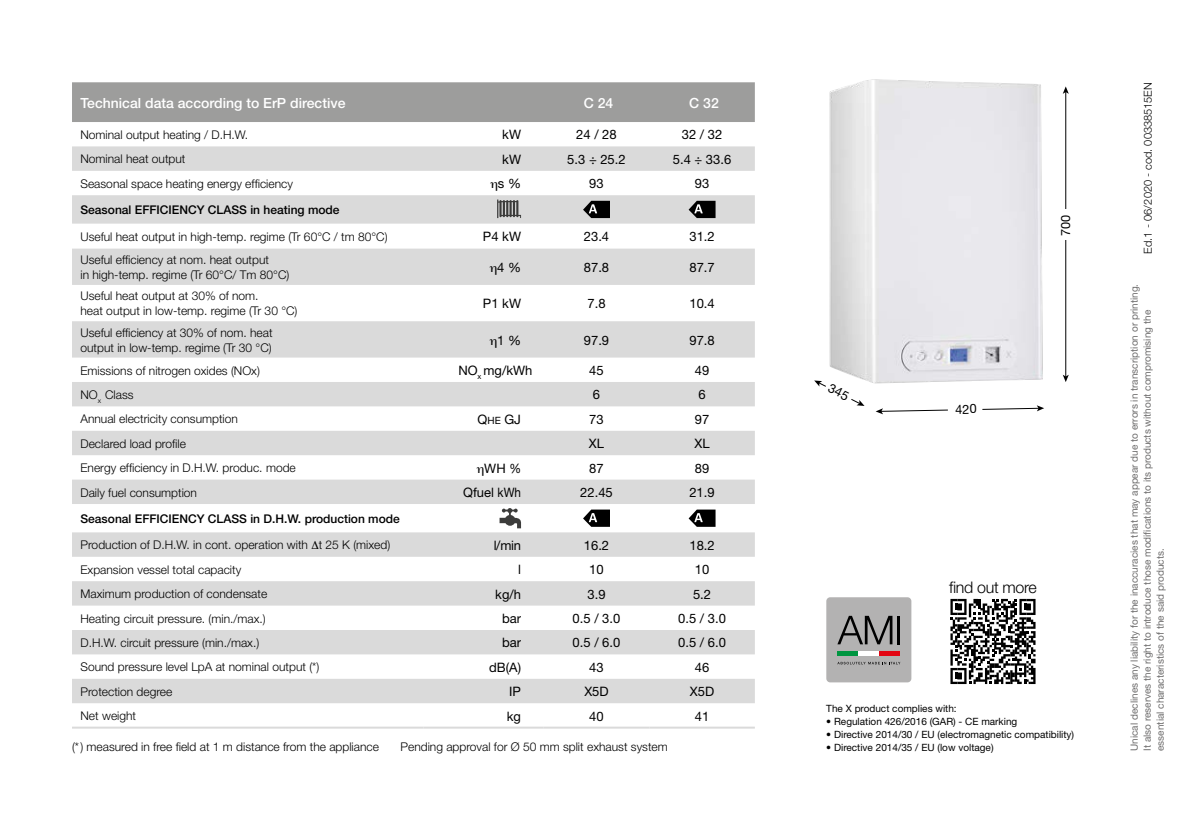
<style>
.page{position:relative;width:1191px;height:823px;background:#fff}
.page>*{position:absolute;margin:0;border:0;box-sizing:border-box;transform-origin:0 0}
.t1{font:300 16px "Helvetica Neue";letter-spacing:-.02em;color:#000}
.t2{font:500 14px "Helvetica Neue";color:#fff}
.t3{font:13px "Helvetica Neue";color:#000}
.t4{font:12.8px "Helvetica Neue";color:#000}
.t5{font:300 12px/15px "Helvetica Neue";color:#000}
.t6{font:500 12px "Helvetica Neue";color:#000}
.t7{font:300 11px "Helvetica Neue";color:#000}
.t8{font:10px/13px "Helvetica Neue";color:#706f6f}
.t9{font:10px "Helvetica Neue";color:#000}
.s1{font-size:10px}
</style>
<div class="page">
<svg style="left:875px;top:408px;width:73px;height:6px"></svg>
<div style="left:826px;top:597px;width:85px;height:85px;background:#b3b2b2;border-radius:4px"></div>
<svg style="left:837px;top:615px;width:55px;height:29px"></svg>
<hr style="left:897px;top:615px;width:3px;height:29px;background:#000">
<svg style="left:837px;top:651px;width:21px;height:3px"></svg>
<svg style="left:879px;top:651px;width:21px;height:3px"></svg>
<svg style="left:858px;top:651px;width:21px;height:3px"></svg>
<svg style="left:837px;top:661px;width:63px;height:3px"></svg>
<svg style="left:950px;top:598px;width:85px;height:85px"></svg>
<img style="left:829px;top:79px;width:240px;height:305px">
<div style="left:72px;top:82px;width:683px;height:40px;background:#9d9d9c"></div>
<svg style="left:72px;top:146px;width:683px;height:556px;fill:#dadada"></svg>
<hr style="left:72px;top:726px;width:351px;height:2px;background:#dadada">
<hr style="left:423px;top:726px;width:121px;height:2px;background:#dadada">
<hr style="left:544px;top:726px;width:105px;height:2px;background:#dadada">
<hr style="left:649px;top:726px;width:106px;height:2px;background:#dadada">
<svg style="left:497px;top:199px;width:24px;height:19px"></svg>
<svg style="left:583px;top:201px;width:27px;height:17px"></svg>
<svg style="left:688px;top:201px;width:27px;height:17px"></svg>
<svg style="left:499px;top:507px;width:22px;height:21px"></svg>
<svg style="left:583px;top:509px;width:27px;height:17px"></svg>
<svg style="left:688px;top:509px;width:27px;height:17px"></svg>
<svg style="left:490px;top:182px;width:7px;height:9px"></svg>
<svg style="left:490px;top:266px;width:6px;height:8px"></svg>
<svg style="left:490px;top:338px;width:6px;height:9px"></svg>
<svg style="left:477px;top:466px;width:6px;height:9px"></svg>
<svg style="left:311px;top:541px;width:7px;height:8px"></svg>
<svg style="left:982px;top:405px;width:62px;height:7px"></svg>
<svg style="left:814px;top:380px;width:50px;height:25px"></svg>
<p class="t2" style="left:81px;top:94px;width:266px">Technical data according to ErP directive</p>
<p class="t2" style="left:583px;top:94px;width:31px">C 24</p>
<p class="t2" style="left:689px;top:94px;width:31px">C 32</p>
<p class="t5" style="left:81px;top:127px;width:169px">Nominal output heating / D.H.W.</p>
<p class="t3" style="left:502px;top:127px;width:20px">kW</p>
<p class="t3" style="left:576px;top:127px;width:42px">24 / 28</p>
<p class="t3" style="left:682px;top:127px;width:42px">32 / 32</p>
<p class="t5" style="left:81px;top:151px;width:106px">Nominal heat output</p>
<p class="t3" style="left:502px;top:151px;width:20px">kW</p>
<p class="t3" style="left:567px;top:151px;width:60px">5.3 ÷ 25.2</p>
<p class="t3" style="left:673px;top:151px;width:60px">5.4 ÷ 33.6</p>
<p class="t5" style="left:81px;top:176px;width:214px">Seasonal space heating energy efficiency</p>
<p class="t3" style="left:498px;top:176px;width:25px">s %</p>
<p class="t3" style="left:589px;top:176px;width:16px">93</p>
<p class="t3" style="left:695px;top:176px;width:16px">93</p>
<p class="t6" style="left:81px;top:202px;width:260px">Seasonal EFFICIENCY CLASS in heating mode</p>
<p class="t5" style="left:81px;top:229px;width:309px">Useful heat output in high-temp. regime (Tr 60°C / tm 80°C)</p>
<p class="t3" style="left:483px;top:229px;width:40px">P4 kW</p>
<p class="t3" style="left:584px;top:229px;width:27px">23.4</p>
<p class="t3" style="left:689px;top:229px;width:27px">31.2</p>
<p class="t5" style="left:81px;top:252px;width:210px">Useful efficiency at nom. heat output<br>in high-temp. regime (Tr 60°C/ Tm 80°C)</p>
<p class="t3" style="left:497px;top:259px;width:25px">4 %</p>
<p class="t3" style="left:584px;top:259px;width:27px">87.8</p>
<p class="t3" style="left:689px;top:259px;width:27px">87.7</p>
<p class="t5" style="left:81px;top:288px;width:218px">Useful heat output at 30% of nom.<br>heat output in low-temp. regime (Tr 30 °C)</p>
<p class="t3" style="left:483px;top:295px;width:40px">P1 kW</p>
<p class="t3" style="left:587px;top:295px;width:20px">7.8</p>
<p class="t3" style="left:689px;top:295px;width:27px">10.4</p>
<p class="t5" style="left:81px;top:324px;width:194px">Useful efficiency at 30% of nom. heat output in low-temp. regime (Tr 30 °C)</p>
<p class="t3" style="left:497px;top:332px;width:25px">1 %</p>
<p class="t3" style="left:584px;top:332px;width:27px">97.9</p>
<p class="t3" style="left:689px;top:332px;width:27px">97.8</p>
<p class="t5" style="left:81px;top:362px;width:181px">Emissions of nitrogen oxides (NOx)</p>
<p class="t3" style="left:458px;top:362px;width:76px">NO<sub>x</sub> mg/kWh</p>
<p class="t3" style="left:589px;top:362px;width:16px">45</p>
<p class="t3" style="left:695px;top:362px;width:16px">49</p>
<p class="t5" style="left:81px;top:386px;width:55px">NO<sub>x</sub> Class</p>
<p class="t3" style="left:593px;top:386px;width:9px">6</p>
<p class="t3" style="left:698px;top:386px;width:9px">6</p>
<p class="t5" style="left:81px;top:411px;width:159px">Annual electricity consumption</p>
<p class="t3" style="left:477px;top:411px;width:45px">Q<span class="s1">HE</span> GJ</p>
<p class="t3" style="left:589px;top:411px;width:16px">73</p>
<p class="t3" style="left:695px;top:411px;width:16px">97</p>
<p class="t5" style="left:81px;top:435px;width:107px">Declared load profile</p>
<p class="t3" style="left:589px;top:435px;width:17px">XL</p>
<p class="t3" style="left:694px;top:435px;width:17px">XL</p>
<p class="t5" style="left:81px;top:460px;width:217px">Energy efficiency in D.H.W. produc. mode</p>
<p class="t3" style="left:484px;top:460px;width:38px">WH %</p>
<p class="t3" style="left:589px;top:460px;width:16px">87</p>
<p class="t3" style="left:695px;top:460px;width:16px">89</p>
<p class="t5" style="left:81px;top:484px;width:118px">Daily fuel consumption</p>
<p class="t3" style="left:463px;top:484px;width:59px">Qfuel kWh</p>
<p class="t3" style="left:580px;top:484px;width:34px">22.45</p>
<p class="t3" style="left:689px;top:484px;width:27px">21.9</p>
<p class="t6" style="left:81px;top:511px;width:321px">Seasonal EFFICIENCY CLASS in D.H.W. production mode</p>
<p class="t5" style="left:81px;top:537px;width:311px">Production of D.H.W. in cont. operation with t 25 K (mixed)</p>
<p class="t3" style="left:493px;top:537px;width:29px">l/min</p>
<p class="t3" style="left:584px;top:537px;width:27px">16.2</p>
<p class="t3" style="left:689px;top:537px;width:27px">18.2</p>
<p class="t5" style="left:81px;top:561px;width:162px">Expansion vessel total capacity</p>
<p class="t3" style="left:518px;top:561px;width:4px">l</p>
<p class="t3" style="left:589px;top:561px;width:16px">10</p>
<p class="t3" style="left:695px;top:561px;width:16px">10</p>
<p class="t5" style="left:81px;top:585px;width:188px">Maximum production of condensate</p>
<p class="t3" style="left:495px;top:585px;width:27px">kg/h</p>
<p class="t3" style="left:587px;top:585px;width:20px">3.9</p>
<p class="t3" style="left:693px;top:585px;width:20px">5.2</p>
<p class="t5" style="left:81px;top:610px;width:187px">Heating circuit pressure. (min./max.)</p>
<p class="t3" style="left:502px;top:610px;width:21px">bar</p>
<p class="t3" style="left:572px;top:610px;width:49px">0.5 / 3.0</p>
<p class="t3" style="left:678px;top:610px;width:49px">0.5 / 3.0</p>
<p class="t5" style="left:81px;top:634px;width:180px">D.H.W. circuit pressure (min./max.)</p>
<p class="t3" style="left:502px;top:634px;width:21px">bar</p>
<p class="t3" style="left:572px;top:634px;width:49px">0.5 / 6.0</p>
<p class="t3" style="left:678px;top:634px;width:49px">0.5 / 6.0</p>
<p class="t5" style="left:81px;top:659px;width:240px">Sound pressure level LpA at nominal output (*)</p>
<p class="t3" style="left:489px;top:659px;width:33px">dB(A)</p>
<p class="t3" style="left:589px;top:659px;width:16px">43</p>
<p class="t3" style="left:695px;top:659px;width:16px">46</p>
<p class="t5" style="left:81px;top:683px;width:93px">Protection degree</p>
<p class="t3" style="left:509px;top:683px;width:13px">IP</p>
<p class="t3" style="left:584px;top:683px;width:26px">X5D</p>
<p class="t3" style="left:690px;top:683px;width:26px">X5D</p>
<p class="t5" style="left:81px;top:707px;width:57px">Net weight</p>
<p class="t3" style="left:507px;top:707px;width:16px">kg</p>
<p class="t3" style="left:589px;top:707px;width:16px">40</p>
<p class="t3" style="left:695px;top:707px;width:16px">41</p>
<p class="t5" style="left:72px;top:738px;width:308px">(*) measured in free field at 1 m distance from the appliance</p>
<p class="t5" style="left:400px;top:738px;width:269px">Pending approval for Ø 50 mm split exhaust system</p>
<p class="t4" style="left:1058px;top:236px;width:23px;rotate:-90deg">700</p>
<h1 class="t1" style="left:949px;top:576px;width:89px">find out more</h1>
<p class="t9" style="left:826px;top:702px;width:132px">The X product complies with:</p>
<p class="t9" style="left:826px;top:715px;width:192px">• Regulation 426/2016 (GAR) - CE marking</p>
<p class="t9" style="left:826px;top:728px;width:249px">• Directive 2014/30 / EU (electromagnetic compatibility)</p>
<p class="t9" style="left:826px;top:741px;width:169px">• Directive 2014/35 / EU (low voltage)</p>
<p class="t7" style="left:1141px;top:253px;width:173px;rotate:-90deg">Ed.1 - 06/2020 - cod. 00338515EN</p>
<p class="t8" style="left:1127px;top:750px;width:468px;rotate:-90deg">Unical declines any liability for the inaccuracies that may appear due to errors in transcription or printing.<br>It also reserves the right to introduce those modifications to its products without compromising the essential characteristics of the said products.</p>
</div>
